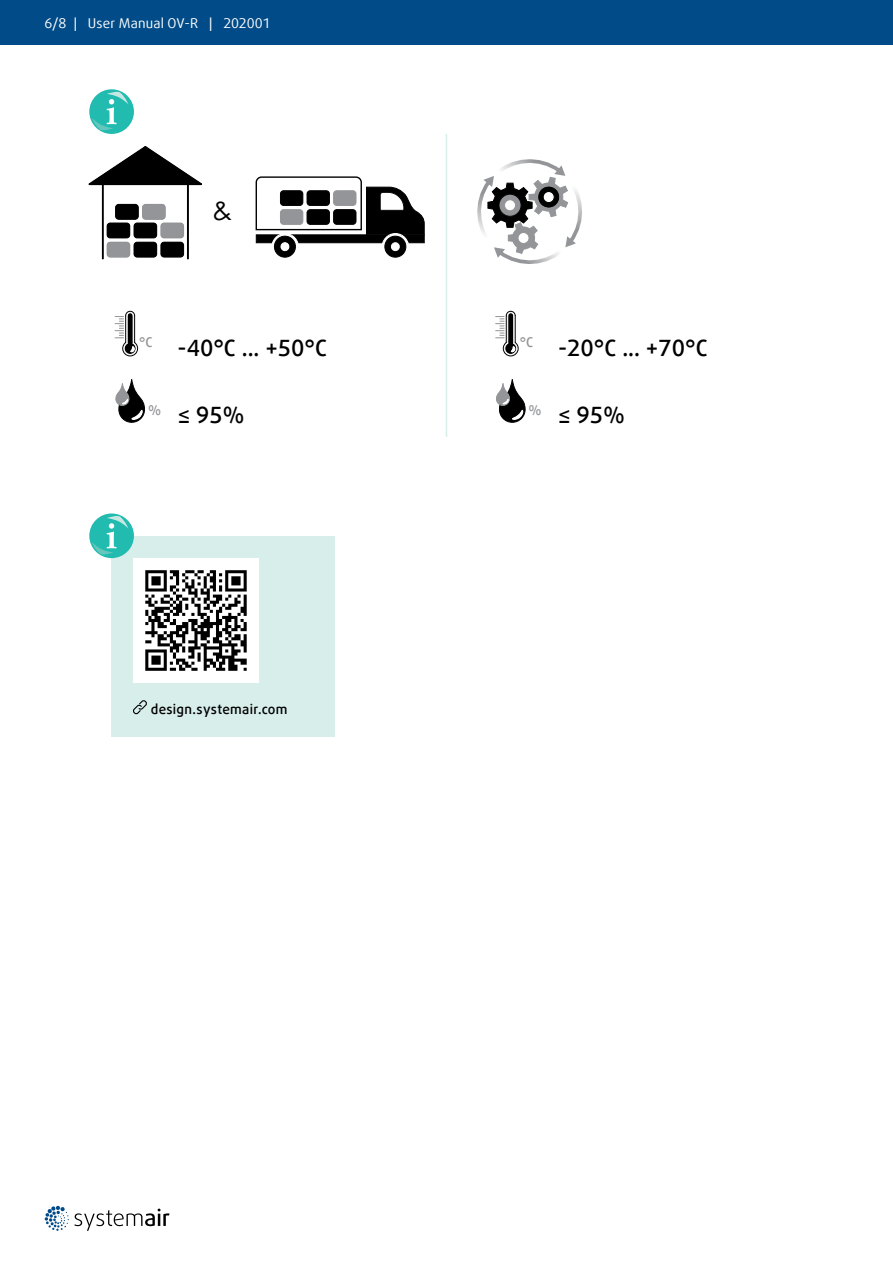
<style>
.page{position:relative;width:893px;height:1263px;background:#fff}
.page>*{position:absolute;margin:0;border:0;box-sizing:border-box;transform-origin:0 0}
.t1{font:27px "Century Gothic";color:#000}
.t2{font:500 22.5px "Daxline Offc Pro";color:#000}
.t3{font:13.5px "Daxline Offc Pro";letter-spacing:.01em;color:#fff}
.t4{font:500 13.5px "Daxline Offc Pro";letter-spacing:.025em;color:#000}
.t5{font:500 13.5px "Daxline Offc Pro";color:#939598}
</style>
<div class="page">
<svg style="left:44px;top:1205px;width:125px;height:26px"></svg>
<div style="left:0;top:0;width:893px;height:45px;background:#004b88"></div>
<svg style="left:89px;top:89px;width:45px;height:45px"></svg>
<svg style="left:92px;top:90px;width:36px;height:42px;background:#4fc8be"></svg>
<svg style="left:88px;top:146px;width:114px;height:113px"></svg>
<hr style="left:90px;top:183px;width:111px;height:2px;background:#000">
<hr style="left:102px;top:184px;width:2px;height:75px;background:#000">
<hr style="left:187px;top:184px;width:2px;height:75px;background:#000">
<div style="left:107px;top:242px;width:23px;height:16px;border:1px solid #939598;border-radius:3px"></div>
<div style="left:134px;top:242px;width:23px;height:16px;border:1px solid #000;border-radius:3px"></div>
<div style="left:160px;top:242px;width:24px;height:15px;border:1px solid #000;border-radius:3px"></div>
<div style="left:134px;top:223px;width:23px;height:15px;border:1px solid #000;border-radius:3px"></div>
<div style="left:160px;top:223px;width:24px;height:15px;border:1px solid #939598;border-radius:3px"></div>
<div style="left:107px;top:223px;width:23px;height:15px;border:1px solid #000;border-radius:3px"></div>
<div style="left:115px;top:204px;width:24px;height:16px;border:1px solid #000;border-radius:3px"></div>
<div style="left:142px;top:204px;width:24px;height:16px;border:1px solid #939598;border-radius:3px"></div>
<svg style="left:255px;top:176px;width:170px;height:82px"></svg>
<div style="left:274px;top:236px;width:22px;height:22px;border:1px solid #000;border-radius:50%"></div>
<div style="left:281px;top:242px;width:8px;height:9px;border:1px solid #fff;border-radius:50%"></div>
<div style="left:384px;top:236px;width:22px;height:22px;border:1px solid #000;border-radius:50%"></div>
<div style="left:391px;top:242px;width:9px;height:9px;border:1px solid #fff;border-radius:50%"></div>
<div style="left:280px;top:210px;width:23px;height:14px;background:#939598;border-radius:3px"></div>
<div style="left:280px;top:209px;width:23px;height:16px;border:1px solid #939598;border-radius:3px"></div>
<div style="left:307px;top:210px;width:22px;height:14px;background:#000;border-radius:3px"></div>
<div style="left:307px;top:209px;width:23px;height:16px;border:1px solid #000;border-radius:3px"></div>
<div style="left:334px;top:210px;width:22px;height:14px;background:#000;border-radius:3px"></div>
<div style="left:333px;top:209px;width:23px;height:16px;border:1px solid #000;border-radius:3px"></div>
<div style="left:307px;top:191px;width:22px;height:14px;background:#000;border-radius:3px"></div>
<div style="left:307px;top:190px;width:23px;height:16px;border:1px solid #000;border-radius:3px"></div>
<div style="left:334px;top:191px;width:22px;height:14px;background:#939598;border-radius:3px"></div>
<div style="left:333px;top:190px;width:23px;height:16px;border:1px solid #939598;border-radius:3px"></div>
<div style="left:280px;top:191px;width:23px;height:14px;background:#000;border-radius:3px"></div>
<div style="left:280px;top:190px;width:23px;height:16px;border:1px solid #000;border-radius:3px"></div>
<svg style="left:115px;top:311px;width:23px;height:46px"></svg>
<svg style="left:115px;top:379px;width:30px;height:44px"></svg>
<svg style="left:477px;top:159px;width:105px;height:105px"></svg>
<svg style="left:496px;top:311px;width:23px;height:46px"></svg>
<svg style="left:496px;top:379px;width:30px;height:44px"></svg>
<hr style="left:446px;top:134px;width:1px;height:303px;background:#d8eeeb">
<div style="left:111px;top:536px;width:223px;height:201px;background:#d8eeeb"></div>
<svg style="left:133px;top:700px;width:14px;height:15px"></svg>
<img style="left:134px;top:558px;width:124px;height:125px">
<div style="left:89px;top:513px;width:45px;height:45px;background:#21bbaf;border-radius:50%"></div>
<svg style="left:92px;top:514px;width:36px;height:42px"></svg>
<p class="t3" style="left:45px;top:14px;width:227px">6/8 | User Manual OV-R | 202001</p>
<p class="t1" style="left:212px;top:191px;width:22px">&amp;</p>
<p class="t5" style="left:139px;top:334px;width:15px">°C</p>
<p class="t2" style="left:178px;top:333px;width:151px">-40°C ... +50°C</p>
<p class="t5" style="left:148px;top:401px;width:15px">%</p>
<p class="t2" style="left:178px;top:400px;width:69px">≤ 95%</p>
<p class="t4" style="left:151px;top:700px;width:138px">design.systemair.com</p>
<p class="t5" style="left:520px;top:334px;width:15px">°C</p>
<p class="t2" style="left:558px;top:333px;width:151px">-20°C ... +70°C</p>
<p class="t5" style="left:529px;top:401px;width:15px">%</p>
<p class="t2" style="left:558px;top:400px;width:69px">≤ 95%</p>
</div>
